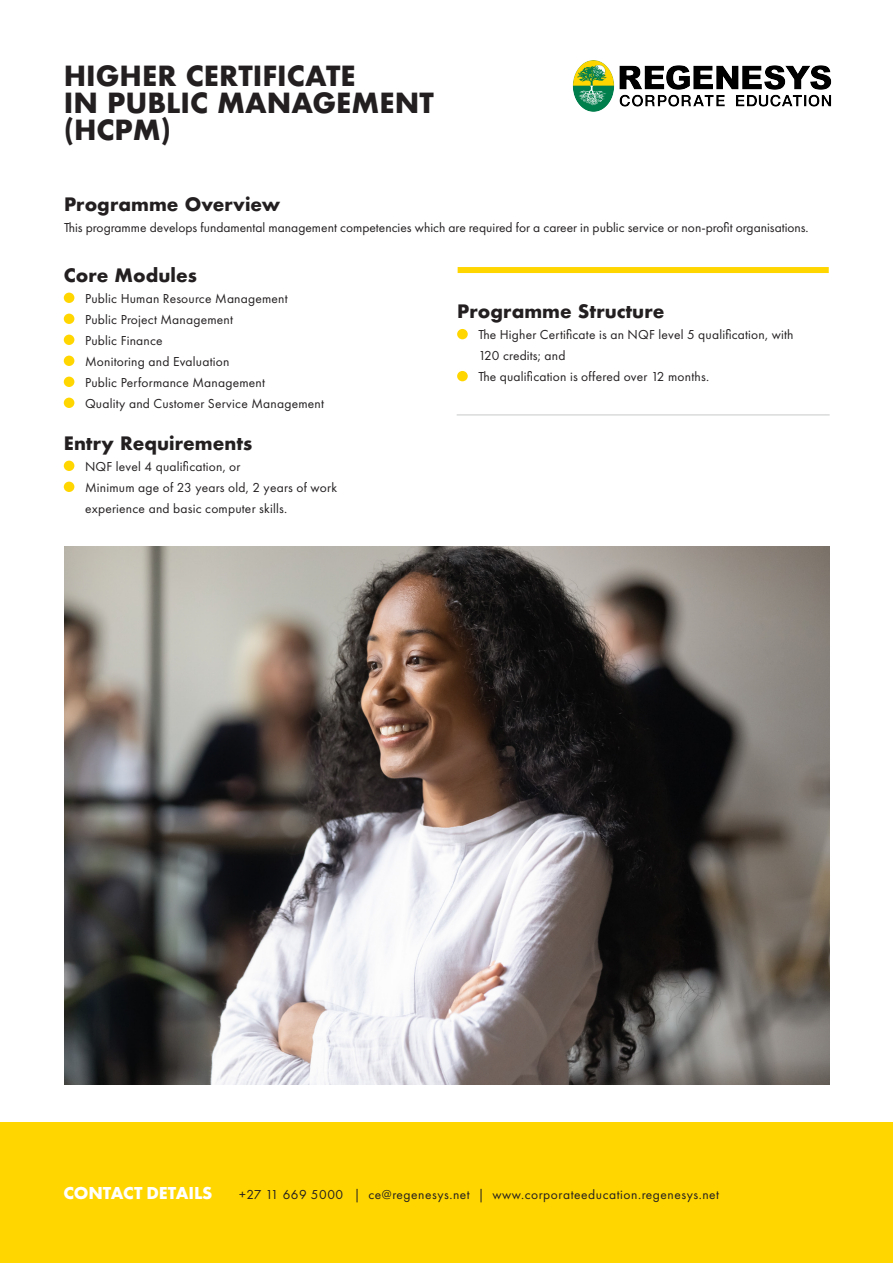
<style>
.page{position:relative;width:893px;height:1263px;background:#fff}
.page>*{position:absolute;margin:0;border:0;box-sizing:border-box;transform-origin:0 0}
.t1{font:700 27px/27px "Futura";color:#231f20}
.t2{font:700 18px "Futura";color:#231f20}
.t3{font:700 18px "Futura PT";letter-spacing:-.005em;color:#fff}
.t4{font:13.5px/21px "Futura PT";letter-spacing:.015em;color:#231f20}
.t5{font:13.5px "Futura PT";letter-spacing:.04em;color:#231f20}
</style>
<div class="page">
<div style="left:64px;top:293px;width:10px;height:10px;background:#ffd600;border-radius:50%"></div>
<div style="left:64px;top:314px;width:10px;height:10px;background:#ffd600;border-radius:50%"></div>
<div style="left:64px;top:335px;width:10px;height:10px;background:#ffd600;border-radius:50%"></div>
<div style="left:64px;top:356px;width:10px;height:10px;background:#ffd600;border-radius:50%"></div>
<div style="left:64px;top:377px;width:10px;height:10px;background:#ffd600;border-radius:50%"></div>
<div style="left:64px;top:398px;width:10px;height:10px;background:#ffd600;border-radius:50%"></div>
<div style="left:64px;top:461px;width:10px;height:10px;background:#ffd600;border-radius:50%"></div>
<div style="left:64px;top:482px;width:10px;height:10px;background:#ffd600;border-radius:50%"></div>
<div style="left:457px;top:329px;width:11px;height:10px;background:#ffd600;border-radius:50%"></div>
<div style="left:457px;top:371px;width:11px;height:10px;background:#ffd600;border-radius:50%"></div>
<div style="left:0;top:1122px;width:893px;height:141px;background:#ffd600"></div>
<div style="left:458px;top:267px;width:371px;height:6px;background:#ffd600"></div>
<hr style="left:457px;top:415px;width:373px;height:1px;background:#c7c8ca">
<img style="left:64px;top:546px;width:765px;height:538px">
<img style="left:572px;top:60px;width:260px;height:52px">
<h1 class="t1" style="left:64px;top:63px;width:372px">HIGHER CERTIFICATE<br>IN PUBLIC MANAGEMENT (HCPM)</h1>
<h2 class="t2" style="left:64px;top:191px;width:218px">Programme Overview</h2>
<p class="t4" style="left:64px;top:217px;width:746px">This programme develops fundamental management competencies which are required for a career in public service or non-profit organisations.</p>
<h2 class="t2" style="left:64px;top:262px;width:135px">Core Modules</h2>
<p class="t4" style="left:85px;top:288px;width:240px">Public Human Resource Management<br>Public Project Management<br>Public Finance<br>Monitoring and Evaluation<br>Public Performance Management<br>Quality and Customer Service Management</p>
<h2 class="t2" style="left:64px;top:430px;width:190px">Entry Requirements</h2>
<p class="t4" style="left:85px;top:456px;width:254px">NQF level 4 qualification, or<br>Minimum age of 23 years old, 2 years of work experience and basic computer skills.</p>
<h2 class="t2" style="left:457px;top:299px;width:209px">Programme Structure</h2>
<p class="t4" style="left:478px;top:324px;width:317px">The Higher Certificate is an NQF level 5 qualification, with<br>120 credits; and<br>The qualification is offered over 12 months.</p>
<h2 class="t3" style="left:63px;top:1181px;width:150px">CONTACT DETAILS</h2>
<p class="t5" style="left:239px;top:1187px;width:482px">+27 11 669 5000 | ce@regenesys.net | www.corporateeducation.regenesys.net</p>
</div>
